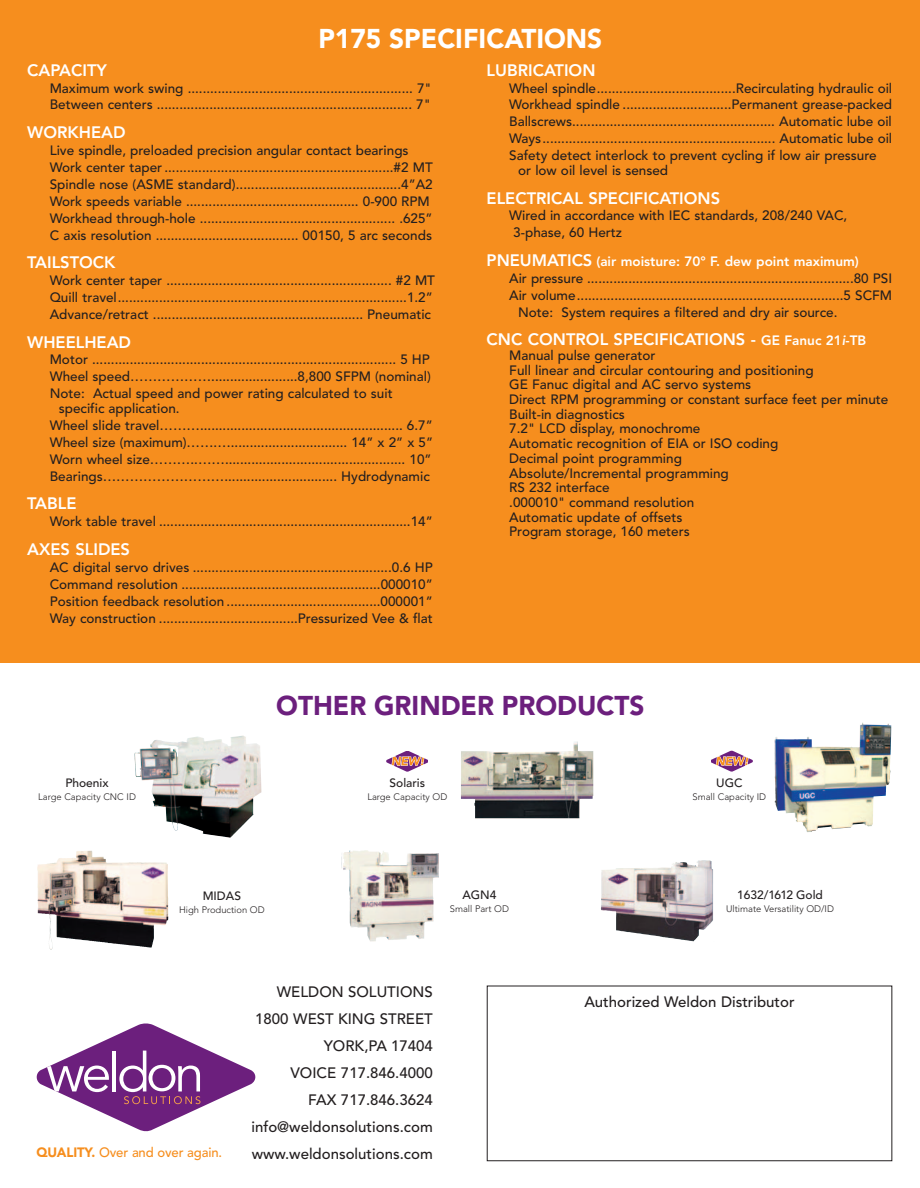
<style>
.page{position:relative;width:920px;height:1188px;background:#fff}
.page>*{position:absolute;margin:0;border:0;box-sizing:border-box;transform-origin:0 0}
.t1{font:900 27px "Avenir";color:#6c1f7d}
.t2{font:900 27px "Avenir";color:#fff}
.t3{font:800 16.5px "Avenir";color:#fff}
.t4{font:500 15px/27px "Avenir";color:#231f20;text-align:right}
.t5{font:500 13.5px/17px "Avenir";color:#231f20}
.t6{font:800 13.5px "Avenir";color:#fff}
.t7{font:500 13.5px "Avenir";letter-spacing:-.01em;color:#f68e1e}
.t8{font:500 12px "Avenir";color:#231f20}
.t9{font:300 9.3px "Avenir";color:#231f20}
.s1{font-size:16.5px}
.s2{font-size:13.5px}
.s3{font-style:italic;font-size:13.5px}
.s4{font-weight:900}
</style>
<div class="page">
<div style="left:0;top:0;width:918px;height:662px;background:#f68e1e"></div>
<svg style="left:387px;top:751px;width:40px;height:20px"></svg>
<img style="left:341px;top:850px;width:98px;height:92px">
<img style="left:601px;top:860px;width:112px;height:82px">
<img style="left:37px;top:851px;width:131px;height:99px">
<img style="left:461px;top:741px;width:132px;height:77px">
<svg style="left:37px;top:1023px;width:218px;height:108px"></svg>
<div style="left:486px;top:986px;width:405px;height:175px;border:1px solid #231f20"></div>
<img style="left:153px;top:737px;width:108px;height:101px">
<img style="left:834px;top:723px;width:57px;height:106px">
<svg style="left:711px;top:751px;width:40px;height:20px"></svg>
<h1 class="t2" style="left:318px;top:27px;width:285px">P175 SPECIFICATIONS</h1>
<p class="t3" style="left:27px;top:63px;width:81px">CAPACITY</p>
<p class="t5" style="left:50px;top:81px;width:383px">Maximum work swing ............................................................ 7"<br>Between centers .................................................................... 7"</p>
<p class="t3" style="left:27px;top:126px;width:100px">WORKHEAD</p>
<p class="t5" style="left:50px;top:143px;width:384px">Live spindle, preloaded precision angular contact bearings Work center taper .............................................................#2 MT Spindle nose (ASME standard)............................................4”A2<br>Work speeds variable .............................................. 0-900 RPM Workhead through-hole .................................................... .625” C axis resolution ...................................... 00150, 5 arc seconds</p>
<p class="t3" style="left:27px;top:256px;width:90px">TAILSTOCK</p>
<p class="t5" style="left:50px;top:273px;width:386px">Work center taper ............................................................ #2 MT<br>Quill travel.............................................................................1.2”<br>Advance/retract ........................................................ Pneumatic</p>
<p class="t3" style="left:27px;top:335px;width:105px">WHEELHEAD</p>
<p class="t5" style="left:50px;top:352px;width:382px;text-align:justify">Motor ................................................................................. 5 HP Wheel speed……………….......................8,800 SFPM (nominal)<br>Note: Actual speed and power rating calculated to suit</p>
<p class="t5" style="left:50px;top:401px;width:384px;text-indent:9px">specific application.<br>Wheel slide travel………...................................................... 6.7” Wheel size (maximum)…….…............................... 14” x 2” x 5” Worn wheel size………..……................................................ 10” Bearings……………………….............................. Hydrodynamic</p>
<p class="t3" style="left:27px;top:497px;width:51px">TABLE</p>
<p class="t5" style="left:50px;top:514px;width:384px">Work table travel ...................................................................14”</p>
<p class="t3" style="left:27px;top:542px;width:104px">AXES SLIDES</p>
<p class="t5" style="left:50px;top:560px;width:384px;text-align:justify">AC digital servo drives .....................................................0.6 HP Command resolution .....................................................000010” Position feedback resolution .........................................000001” Way construction .....................................Pressurized Vee &amp; flat</p>
<p class="t3" style="left:486px;top:63px;width:110px">LUBRICATION</p>
<p class="t5" style="left:509px;top:81px;width:384px;text-align:justify">Wheel spindle.....................................Recirculating hydraulic oil Workhead spindle .............................Permanent grease-packed Ballscrews...................................................... Automatic lube oil Ways.............................................................. Automatic lube oil Safety detect interlock to prevent cycling if low air pressure</p>
<p class="t5" style="left:518px;top:163px;width:151px">or low oil level is sensed</p>
<p class="t3" style="left:486px;top:191px;width:235px">ELECTRICAL SPECIFICATIONS</p>
<p class="t5" style="left:513px;top:208px;width:335px;text-indent:-4px">Wired in accordance with IEC standards, 208/240 VAC,<br>3-phase, 60 Hertz</p>
<p class="t6" style="left:486px;top:256px;width:373px"><span class="s1">PNEUMATICS</span> (air moisture: 70° F. dew point maximum)</p>
<p class="t5" style="left:509px;top:271px;width:384px">Air pressure .......................................................................80 PSI</p>
<p class="t5" style="left:509px;top:288px;width:384px">Air volume.......................................................................5 SCFM</p>
<p class="t5" style="left:518px;top:305px;width:320px">Note: System requires a filtered and dry air source.</p>
<p class="t3" style="left:486px;top:333px;width:381px">CNC CONTROL SPECIFICATIONS - <span class="s2">GE Fanuc 21</span><span class="s3">i</span><span class="s2">-TB</span></p>
<p class="t5" style="left:509px;top:349px;width:380px;line-height:14.7px">Manual pulse generator<br>Full linear and circular contouring and positioning<br>GE Fanuc digital and AC servo systems<br>Direct RPM programming or constant surface feet per minute Built-in diagnostics<br>7.2" LCD display, monochrome<br>Automatic recognition of EIA or ISO coding<br>Decimal point programming<br>Absolute/Incremental programming<br>RS 232 interface<br>.000010" command resolution<br>Automatic update of offsets<br>Program storage, 160 meters</p>
<p class="t8" style="left:65px;top:778px;width:45px">Phoenix</p>
<p class="t9" style="left:38px;top:793px;width:99px">Large Capacity CNC ID</p>
<h1 class="t1" style="left:276px;top:694px;width:370px">OTHER GRINDER PRODUCTS</h1>
<p class="t8" style="left:389px;top:778px;width:37px">Solaris</p>
<p class="t9" style="left:367px;top:793px;width:81px">Large Capacity OD</p>
<p class="t8" style="left:203px;top:891px;width:40px">MIDAS</p>
<p class="t9" style="left:179px;top:906px;width:87px">High Production OD</p>
<p class="t8" style="left:462px;top:890px;width:36px">AGN4</p>
<p class="t9" style="left:449px;top:905px;width:61px">Small Part OD</p>
<p class="t8" style="left:716px;top:778px;width:28px">UGC</p>
<p class="t9" style="left:692px;top:793px;width:75px">Small Capacity ID</p>
<p class="t8" style="left:737px;top:890px;width:87px">1632/1612 Gold</p>
<p class="t9" style="left:725px;top:905px;width:109px">Ultimate Versatility OD/ID</p>
<p class="t7" style="left:36px;top:1146px;width:187px"><span class="s4">QUALITY.</span> Over and over again.</p>
<p class="t4" style="left:251px;top:980px;width:183px">WELDON SOLUTIONS<br>1800 WEST KING STREET<br>YORK,PA 17404<br>VOICE 717.846.4000<br>FAX 717.846.3624 info@weldonsolutions.com www.weldonsolutions.com</p>
<p class="t4" style="left:584px;top:989px;width:212px">Authorized Weldon Distributor</p>
</div>
